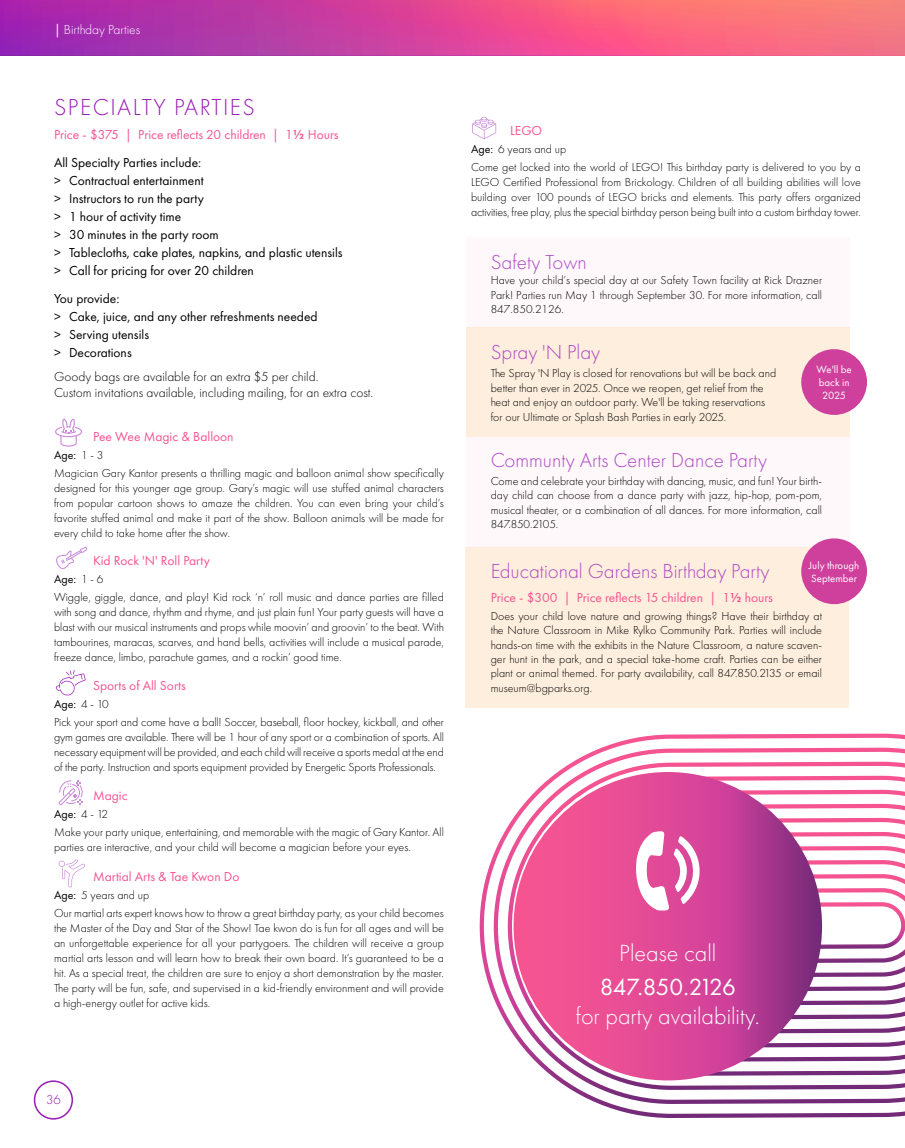
<style>
.page{position:relative;width:905px;height:1148px;background:#fff}
.page>*{position:absolute;margin:0;border:0;box-sizing:border-box;transform-origin:0 0}
.t1{font:300 24.3px "Futura PT";color:#fff}
.t2{font:24.3px "Futura PT";letter-spacing:-.035em;color:#fff}
.t3{font:300 24px "Futura PT";letter-spacing:.06em;color:#991ab5}
.t4{font:300 21px "Futura PT";color:#ad47c4}
.t5{font:13.5px/18px "Futura PT";color:#000}
.t6{font:13.5px/27.9px "Futura PT";color:#f55491}
.t7{font:300 13.5px/16.5px "Futura PT";color:#000}
.t8{font:300 13.5px "Futura PT";color:#fff}
.t9{font:300 13.5px "Futura PT";color:#991ab5}
.t10{font:300 12px/15px "Futura PT";color:#000;text-align:justify}
.t11{font:10.95px/13px "Futura PT";color:#fff;text-align:center}
.s1{font-weight:400}
.s2{font-weight:800}
.s3{color:#000}
</style>
<div class="page">
<svg style="left:0;top:0;width:904px;height:56px;background:#d74d94"></svg>
<div style="left:466px;top:237px;width:383px;height:90px;background:#fef8fa"></div>
<div style="left:465px;top:547px;width:384px;height:161px;background:#feeedd"></div>
<div style="left:466px;top:327px;width:383px;height:110px;background:#feeedd"></div>
<div style="left:466px;top:437px;width:383px;height:110px;background:#fef8fa"></div>
<svg style="left:55px;top:418px;width:27px;height:28px"></svg>
<svg style="left:56px;top:546px;width:31px;height:23px"></svg>
<svg style="left:59px;top:780px;width:24px;height:25px"></svg>
<svg style="left:56px;top:670px;width:30px;height:25px"></svg>
<svg style="left:59px;top:859px;width:26px;height:28px"></svg>
<svg style="left:472px;top:117px;width:24px;height:22px"></svg>
<div style="left:801px;top:349px;width:66px;height:66px;background:#cf409c;border-radius:50%"></div>
<div style="left:801px;top:538px;width:66px;height:66px;background:#cf409c;border-radius:50%"></div>
<svg style="left:479px;top:733px;width:425px;height:385px"></svg>
<svg style="left:493px;top:747px;width:411px;height:357px"></svg>
<svg style="left:507px;top:761px;width:397px;height:329px"></svg>
<svg style="left:521px;top:775px;width:383px;height:301px"></svg>
<svg style="left:535px;top:789px;width:369px;height:273px"></svg>
<svg style="left:549px;top:804px;width:355px;height:244px"></svg>
<svg style="left:778px;top:818px;width:126px;height:216px"></svg>
<svg style="left:791px;top:1005px;width:113px;height:14px"></svg>
<svg style="left:800px;top:991px;width:104px;height:14px"></svg>
<svg style="left:513px;top:772px;width:309px;height:308px;background:#e14b94"></svg>
<svg style="left:606px;top:831px;width:298px;height:160px"></svg>
<div style="left:34px;top:1080px;width:39px;height:39px;border:2px solid #991ab5;border-radius:50%"></div>
<p class="t8" style="left:54px;top:22px;width:88px"><span class="s1">|</span> Birthday Parties</p>
<h2 class="t3" style="left:54px;top:93px;width:202px">SPECIALTY PARTIES</h2>
<p class="t6" style="left:54px;top:120px;width:286px">Price - $375 | Price reflects 20 children | 1<span class="s2">½</span> Hours<br><span class="s3">All Specialty Parties include:</span></p>
<p class="t5" style="left:54px;top:171px;width:290px">&gt; Contractual entertainment<br>&gt; Instructors to run the party<br>&gt; 1 hour of activity time<br>&gt; 30 minutes in the party room<br>&gt; Tablecloths, cake plates, napkins, and plastic utensils &gt; Call for pricing for over 20 children</p>
<p class="t5" style="left:54px;top:289px;width:265px">You provide:<br>&gt; Cake, juice, and any other refreshments needed &gt; Serving utensils<br>&gt; Decorations</p>
<p class="t7" style="left:54px;top:368px;width:321px">Goody bags are available for an extra $5 per child.<br>Custom invitations available, including mailing, for an extra cost.</p>
<p class="t6" style="left:93px;top:422px;width:142px">Pee Wee Magic &amp; Balloon</p>
<p class="t10" style="left:54px;top:445px;width:391px;line-height:18px"><span class="s1">Age:</span> 1 - 3<br>Magician Gary Kantor presents a thrilling magic and balloon animal show specifically</p>
<p class="t10" style="left:54px;top:480px;width:391px">designed for this younger age group. Gary’s magic will use stuffed animal characters from popular cartoon shows to amaze the children. You can even bring your child’s favorite stuffed animal and make it part of the show. Balloon animals will be made for every child to take home after the show.</p>
<p class="t6" style="left:93px;top:546px;width:118px">Kid Rock 'N' Roll Party</p>
<p class="t10" style="left:54px;top:569px;width:391px;line-height:18px"><span class="s1">Age:</span> 1 - 6<br>Wiggle, giggle, dance, and play! Kid rock ‘n’ roll music and dance parties are filled</p>
<p class="t10" style="left:54px;top:604px;width:391px">with song and dance, rhythm and rhyme, and just plain fun! Your party guests will have a blast with our musical instruments and props while moovin’ and groovin’ to the beat. With tambourines, maracas, scarves, and hand bells, activities will include a musical parade, freeze dance, limbo, parachute games, and a rockin’ good time.</p>
<p class="t6" style="left:93px;top:671px;width:94px">Sports of All Sorts</p>
<p class="t10" style="left:54px;top:695px;width:391px;line-height:18px"><span class="s1">Age:</span> 4 - 10<br>Pick your sport and come have a ball! Soccer, baseball, floor hockey, kickball, and other</p>
<p class="t10" style="left:54px;top:729px;width:391px">gym games are available. There will be 1 hour of any sport or a combination of sports. All necessary equipment will be provided, and each child will receive a sports medal at the end of the party. Instruction and sports equipment provided by Energetic Sports Professionals.</p>
<p class="t6" style="left:93px;top:782px;width:36px">Magic</p>
<p class="t10" style="left:54px;top:805px;width:391px;line-height:18px"><span class="s1">Age:</span> 4 - 12<br>Make your party unique, entertaining, and memorable with the magic of Gary Kantor. All</p>
<p class="t10" style="left:54px;top:840px;width:358px">parties are interactive, and your child will become a magician before your eyes.</p>
<p class="t6" style="left:93px;top:862px;width:148px">Martial Arts &amp; Tae Kwon Do</p>
<p class="t10" style="left:54px;top:886px;width:391px;line-height:18px"><span class="s1">Age:</span> 5 years and up<br>Our martial arts expert knows how to throw a great birthday party, as your child becomes</p>
<p class="t10" style="left:54px;top:920px;width:391px">the Master of the Day and Star of the Show! Tae kwon do is fun for all ages and will be an unforgettable experience for all your partygoers. The children will receive a group martial arts lesson and will learn how to break their own board. It’s guaranteed to be a hit. As a special treat, the children are sure to enjoy a short demonstration by the master.<br>The party will be fun, safe, and supervised in a kid-friendly environment and will provide a high-energy outlet for active kids.</p>
<p class="t9" style="left:46px;top:1092px;width:16px">36</p>
<p class="t6" style="left:510px;top:117px;width:34px">LEGO</p>
<p class="t10" style="left:471px;top:140px;width:391px;line-height:18px"><span class="s1">Age:</span> 6 years and up<br>Come get locked into the world of LEGO! This birthday party is delivered to you by a</p>
<p class="t10" style="left:471px;top:175px;width:391px">LEGO Certified Professional from Brickology. Children of all building abilities will love building over 100 pounds of LEGO bricks and elements. This party offers organized activities, free play, plus the special birthday person being built into a custom birthday tower.</p>
<h3 class="t4" style="left:490px;top:250px;width:98px">Safety Town</h3>
<p class="t10" style="left:490px;top:273px;width:333px;line-height:14.4px">Have your child’s special day at our Safety Town facility at Rick Drazner Park! Parties run May 1 through September 30. For more information, call 847.850.2126.</p>
<h3 class="t4" style="left:490px;top:340px;width:111px">Spray 'N Play</h3>
<p class="t10" style="left:490px;top:366px;width:287px;line-height:14.4px;text-align:left">The Spray 'N Play is closed for renovations but will be back and better than ever in 2025. Once we reopen, get relief from the heat and enjoy an outdoor party. We'll be taking reservations for our Ultimate or Splash Bash Parties in early 2025.</p>
<h3 class="t4" style="left:490px;top:448px;width:278px">Communty Arts Center Dance Party</h3>
<p class="t10" style="left:490px;top:473px;width:333px;line-height:14.4px">Come and celebrate your birthday with dancing, music, and fun! Your birth&shy;day child can choose from a dance party with jazz, hip-hop, pom-pom, musical theater, or a combination of all dances. For more information, call 847.850.2105.</p>
<h3 class="t4" style="left:490px;top:559px;width:280px">Educational Gardens Birthday Party</h3>
<p class="t6" style="left:490px;top:583px;width:284px">Price - $300 | Price reflects 15 children | 1<span class="s2">½</span> hours</p>
<p class="t10" style="left:490px;top:608px;width:333px;line-height:14.4px">Does your child love nature and growing things? Have their birthday at the Nature Classroom in Mike Rylko Community Park. Parties will include hands-on time with the exhibits in the Nature Classroom, a nature scaven&shy;ger hunt in the park, and a special take-home craft. Parties can be either plant or animal themed. For party availability, call 847.850.2135 or email museum@bgparks.org.</p>
<p class="t11" style="left:816px;top:363px;width:37px">We'll be back in<br>2025</p>
<p class="t11" style="left:809px;top:558px;width:52px;text-align:left">July through<br>September</p>
<h1 class="t1" style="left:619px;top:939px;width:99px">Please call</h1>
<h1 class="t2" style="left:599px;top:972px;width:138px">847.850.2126</h1>
<h1 class="t1" style="left:575px;top:1002px;width:185px">for party availability.</h1>
</div>
